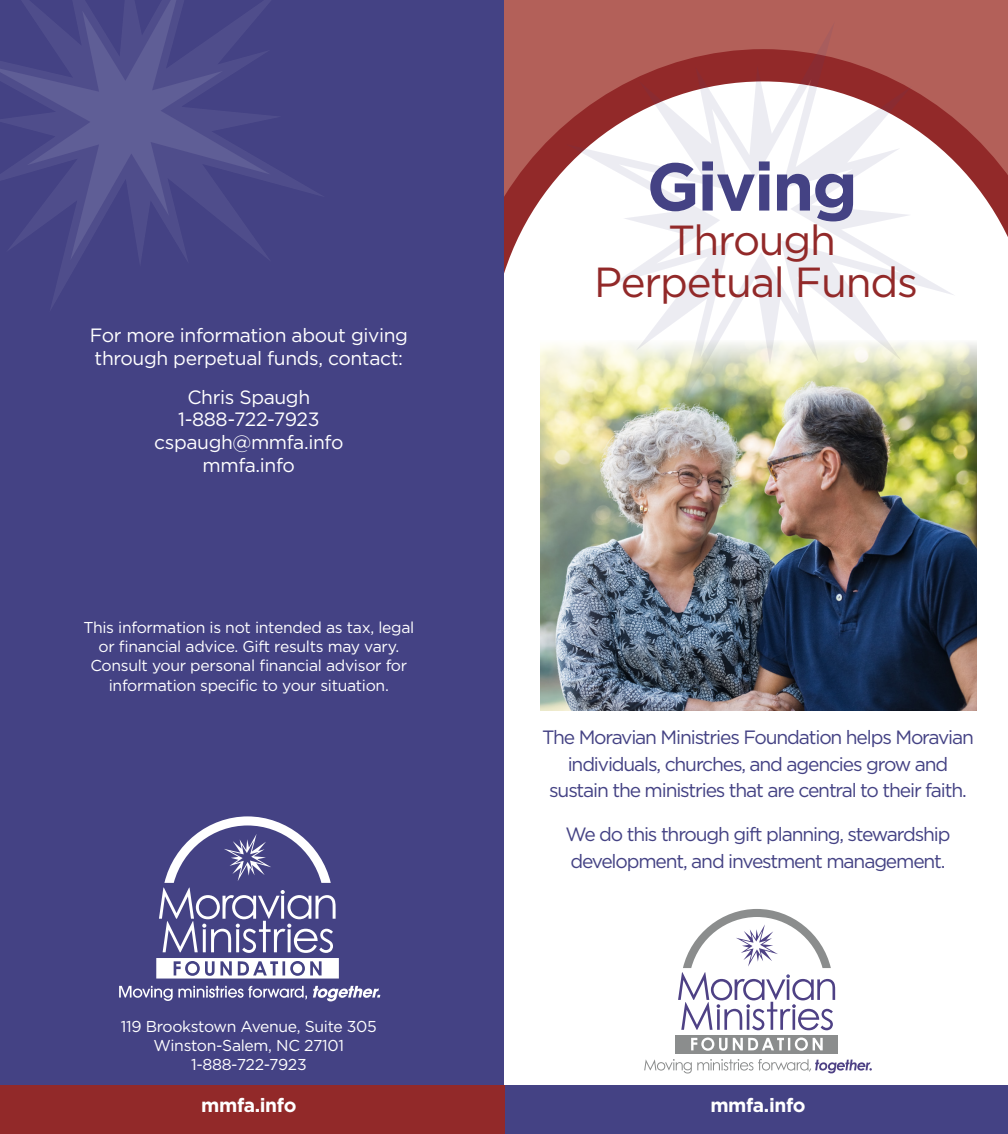
<style>
.page{position:relative;width:1008px;height:1134px;background:#fff}
.page>*{position:absolute;margin:0;border:0;box-sizing:border-box;transform-origin:0 0}
.t1{font:700 67.2px "Gotham";letter-spacing:-.03em;color:#444284}
.t2{font:42px/41.8px "Gotham";letter-spacing:-.03em;color:#922929;text-align:center}
.t3{font:19.25px/26.2px "Gotham";letter-spacing:-.06em;color:#444284;text-align:center}
.Body_Copy{font:19.25px/22.8px "Gotham";letter-spacing:-.02em;color:#fff}
.Body_Copy-2{font:700 19.25px "Gotham";letter-spacing:-.02em;color:#fff}
.Body_Copy-3{font:15.75px/19.2px "Gotham";letter-spacing:-.02em;color:#fff;text-align:center}
</style>
<div class="page">
<div style="left:0;top:0;width:504px;height:1110px;background:#444284"></div>
<div style="left:676px;top:1035px;width:162px;height:18px;background:#8b8d8d"></div>
<svg style="left:691px;top:1038px;width:132px;height:13px"></svg>
<svg style="left:644px;top:1059px;width:228px;height:15px"></svg>
<svg style="left:678px;top:909px;width:157px;height:121px"></svg>
<div style="left:0;top:1085px;width:510px;height:49px;background:#922929"></div>
<div style="left:504px;top:0;width:504px;height:49px;background:#b36059"></div>
<svg style="left:504px;top:49px;width:504px;height:225px;fill:#b36059"></svg>
<svg style="left:51px;top:116px;width:271px;height:192px"></svg>
<svg style="left:0;top:0;width:271px;height:260px"></svg>
<div style="left:505px;top:1085px;width:503px;height:49px;background:#444284"></div>
<svg style="left:119px;top:986px;width:261px;height:15px"></svg>
<svg style="left:156px;top:816px;width:183px;height:163px"></svg>
<svg style="left:566px;top:21px;width:390px;height:274px"></svg>
<svg style="left:619px;top:79px;width:282px;height:261px"></svg>
<img style="left:541px;top:340px;width:435px;height:371px">
<p class="Body_Copy" style="left:90px;top:324px;width:320px">For more information about giving through perpetual funds, contact:</p>
<p class="Body_Copy" style="left:154px;top:385px;width:191px;text-align:center">Chris Spaugh<br>1-888-722-7923 cspaugh@mmfa.info mmfa.info</p>
<p class="Body_Copy-3" style="left:83px;top:617px;width:332px">This information is not intended as tax, legal or financial advice. Gift results may vary.<br>Consult your personal financial advisor for information specific to your situation.</p>
<p class="Body_Copy-3" style="left:121px;top:1016px;width:258px">119 Brookstown Avenue, Suite 305<br>Winston-Salem, NC 27101<br>1-888-722-7923</p>
<p class="Body_Copy-2" style="left:201px;top:1094px;width:97px">mmfa.info</p>
<p class="t1" style="left:647px;top:148px;width:212px">Giving</p>
<p class="t2" style="left:594px;top:219px;width:325px">Through<br>Perpetual Funds</p>
<p class="t3" style="left:542px;top:724px;width:433px">The Moravian Ministries Foundation helps Moravian individuals, churches, and agencies grow and sustain the ministries that are central to their faith.</p>
<p class="t3" style="left:565px;top:821px;width:387px;text-align:left">We do this through gift planning, stewardship development, and investment management.</p>
<p class="Body_Copy-2" style="left:710px;top:1094px;width:97px">mmfa.info</p>
</div>
